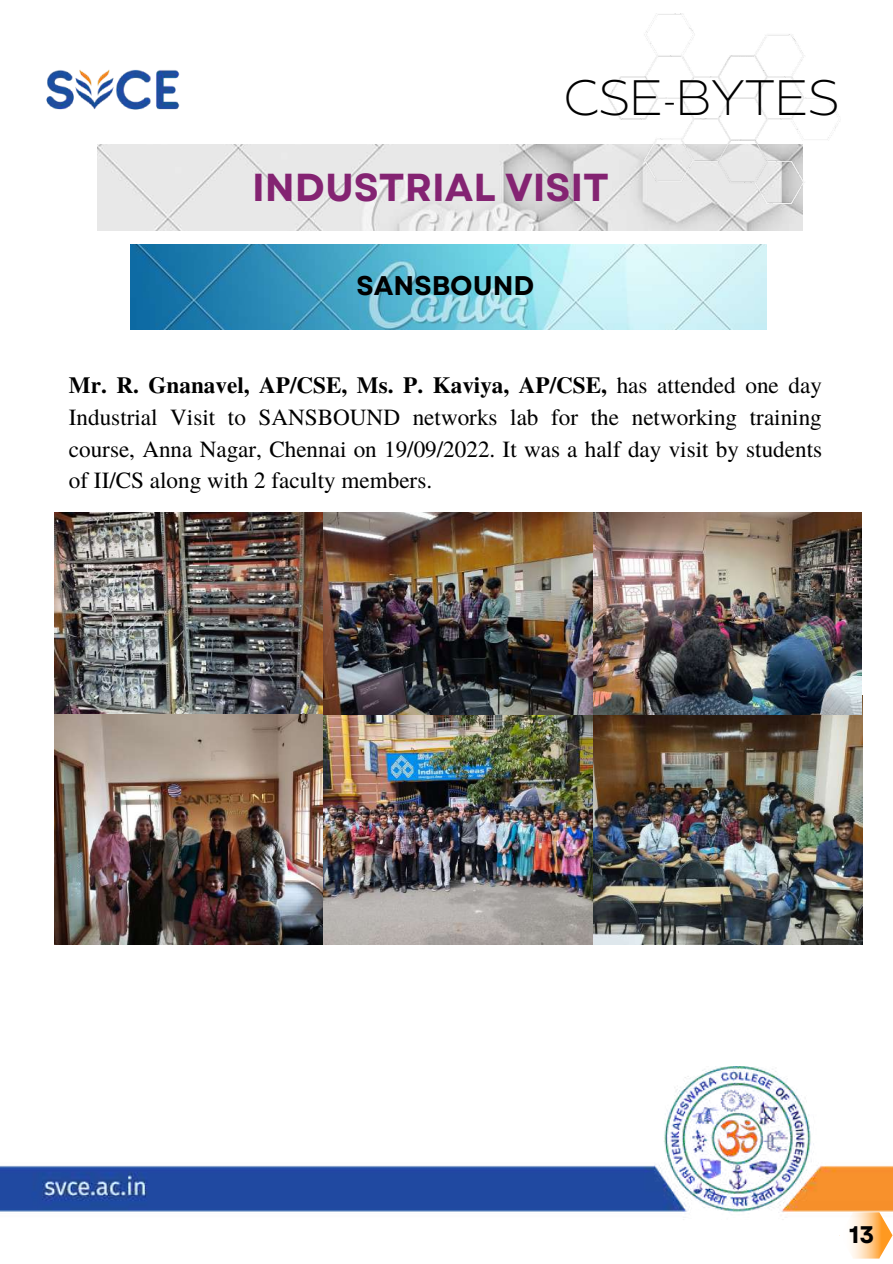
<style>
.page{position:relative;width:893px;height:1264px;background:#fff}
.page>*{position:absolute;margin:0;border:0;box-sizing:border-box;transform-origin:0 0}
.t1{font:200 49.65px "Balgin";color:#000}
.t2{font:700 39px "Garet";color:#842372}
.t3{font:700 27px "Garet";color:#000}
.t4{font:700 24px "Garet";color:#000}
.t5{font:23.1px/31.8px "Te X Gyre Termes";color:#000;text-align:justify}
.s1{font-weight:700}
</style>
<div class="page">
<img style="left:0;top:1066px;width:892px;height:154px">
<img style="left:98px;top:144px;width:704px;height:87px">
<img style="left:131px;top:244px;width:635px;height:85px">
<img style="left:608px;top:14px;width:232px;height:190px">
<img style="left:46px;top:69px;width:134px;height:41px">
<svg style="left:839px;top:1212px;width:53px;height:46px"></svg>
<img style="left:55px;top:512px;width:268px;height:433px">
<img style="left:592px;top:696px;width:270px;height:248px">
<img style="left:323px;top:714px;width:269px;height:231px">
<img style="left:323px;top:512px;width:538px;height:202px">
<h1 class="t1" style="left:564px;top:77px;width:277px">CSE-BYTES</h1>
<h2 class="t2" style="left:252px;top:159px;width:358px">INDUSTRIAL VISIT</h2>
<p class="t3" style="left:356px;top:266px;width:179px">SANSBOUND</p>
<p class="t5" style="left:69px;top:368px;width:754px"><span class="s1">Mr. R. Gnanavel, AP/CSE, Ms. P. Kaviya, AP/CSE,</span> has attended one day Industrial Visit to SANSBOUND networks lab for the networking training course, Anna Nagar, Chennai on 19/09/2022. It was a half day visit by students of II/CS along with 2 faculty members.</p>
<p class="t4" style="left:849px;top:1216px;width:27px">13</p>
</div>
